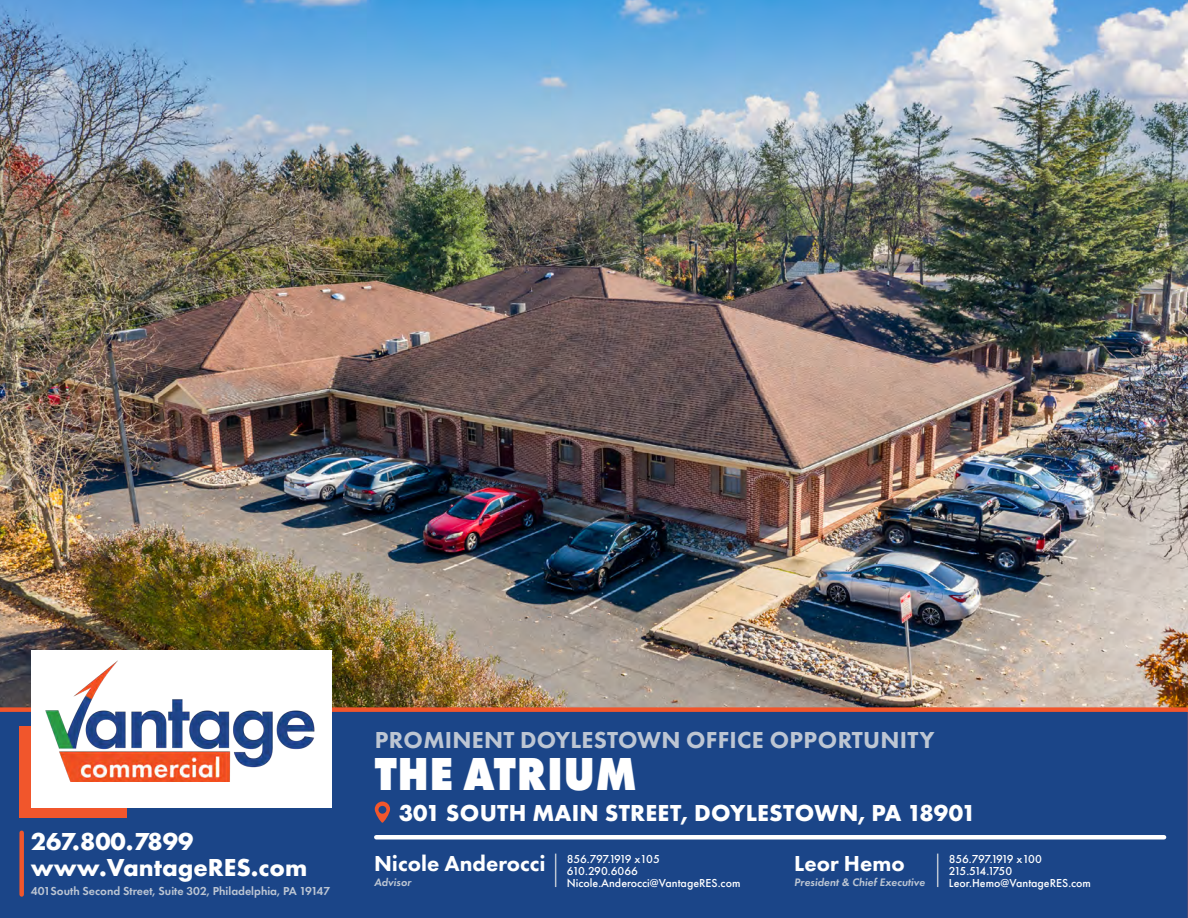
<style>
.page{position:relative;width:1188px;height:918px;background:#fff}
.page>*{position:absolute;margin:0;border:0;box-sizing:border-box;transform-origin:0 0}
.t1{font:800 48px "Futura PT";letter-spacing:.01em;color:#fff;scale:.88 1}
.t2{font:700 25.5px "Futura PT";color:#fff}
.t3{font:700 24px "Futura PT";letter-spacing:.01em;color:#fff}
.t4{font:800 24px "Futura PT";letter-spacing:.01em;color:#bdc6d3}
.t5{font:800 22.5px "Futura PT";color:#fff}
.t6{font:500 12px/12px "Futura PT";color:#fff}
.t7{font:600 12px "Futura PT";color:#bdc6d3}
.t8{font:italic 600 11.25px "Futura PT";color:#bdc6d3}
</style>
<div class="page">
<img style="left:0;top:0;width:1188px;height:707px">
<div style="left:0;top:707px;width:1188px;height:211px;background:#1b4588"></div>
<div style="left:19px;top:727px;width:108px;height:91px;background:#f1562c"></div>
<div style="left:31px;top:651px;width:300px;height:157px;background:#fff"></div>
<img style="left:45px;top:656px;width:288px;height:125px">
<div style="left:376px;top:835px;width:788px;height:5px;background:#fff"></div>
<div style="left:19px;top:833px;width:5px;height:62px;background:#f1562c"></div>
<svg style="left:375px;top:802px;width:15px;height:21px"></svg>
<div style="left:378px;top:806px;width:8px;height:8px;background:#1b4588;border-radius:50%"></div>
<hr style="left:937px;top:854px;width:1px;height:33px;background:#bdc6d3">
<hr style="left:555px;top:854px;width:1px;height:33px;background:#bdc6d3">
<h2 class="t2" style="left:31px;top:825px;width:164px">267.800.7899</h2>
<p class="t7" style="left:31px;top:884px;width:301px">401South Second Street, Suite 302, Philadelphia, PA 19147</p>
<h2 class="t2" style="left:31px;top:851px;width:278px">www.VantageRES.com</h2>
<h3 class="t4" style="left:375px;top:725px;width:561px">PROMINENT DOYLESTOWN OFFICE OPPORTUNITY</h3>
<h1 class="t1" style="left:375px;top:743px;width:299px">THE ATRIUM</h1>
<h3 class="t3" style="left:399px;top:798px;width:579px">301 SOUTH MAIN STREET, DOYLESTOWN, PA 18901</h3>
<h3 class="t5" style="left:374px;top:849px;width:173px">Nicole Anderocci</h3>
<p class="t8" style="left:374px;top:875px;width:39px">Advisor</p>
<p class="t6" style="left:567px;top:853px;width:175px">856.797.1919 x105<br>610.290.6066<br>Nicole.Anderocci@VantageRES.com</p>
<h3 class="t5" style="left:794px;top:849px;width:112px">Leor Hemo</h3>
<p class="t8" style="left:794px;top:875px;width:132px">President &amp; Chief Executive</p>
<p class="t6" style="left:949px;top:853px;width:144px">856.797.1919 x100<br>215.514.1750<br>Leor.Hemo@VantageRES.com</p>
</div>
